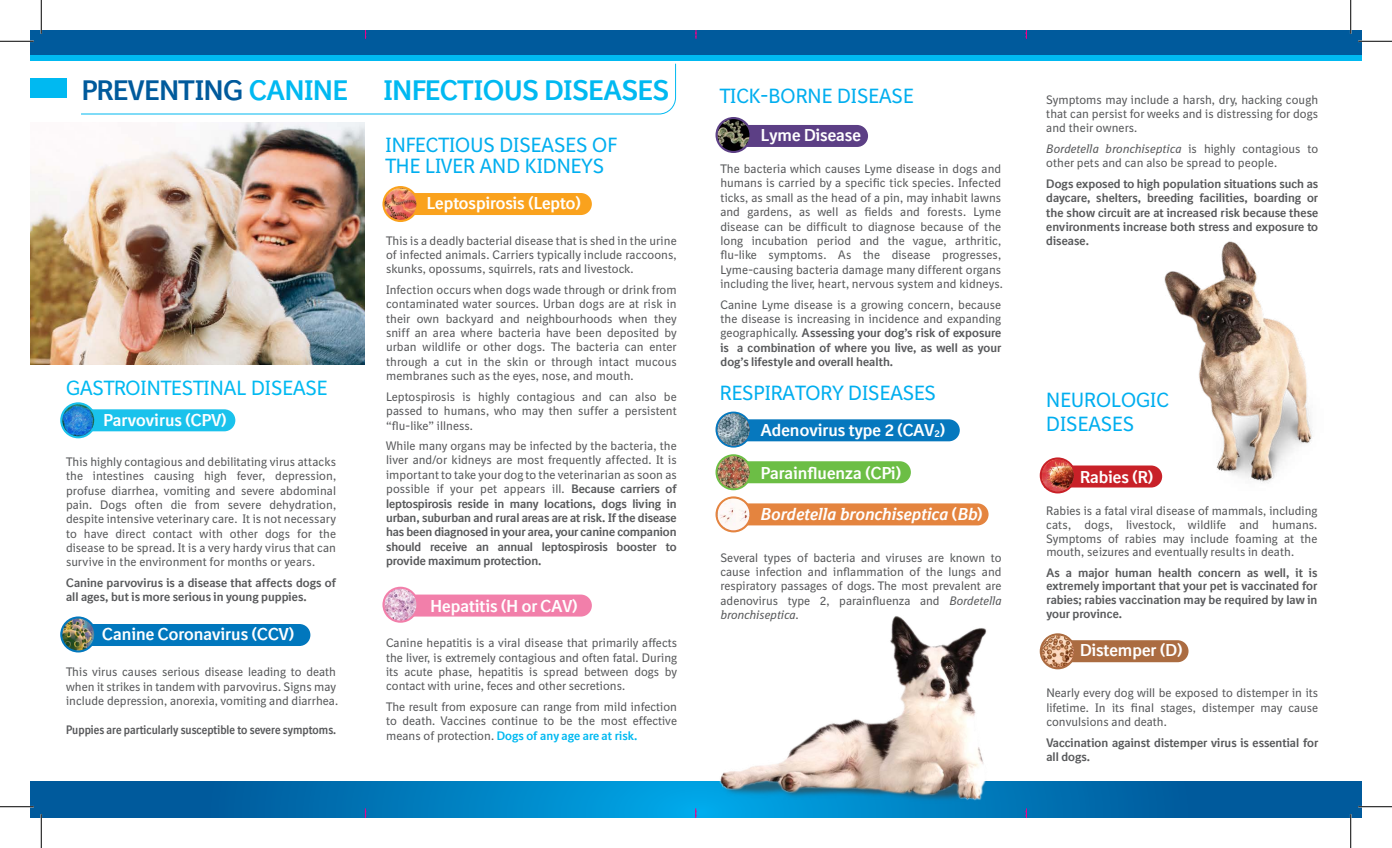
<style>
.page{position:relative;width:1392px;height:848px;background:#fff}
.page>*{position:absolute;margin:0;border:0;box-sizing:border-box;transform-origin:0 0}
.t1{font:700 27.5px "BI Sans NEXT";color:#00b9f1}
.t2{font:700 27.5px "BI Sans NEXT";color:#005a9c}
.t3{font:20px/21.5px "BI Sans NEXT";color:#00aeef}
.t4{font:20px "BI Sans NEXT";color:#00b9f1}
.t5{font:700 16.75px "BI Sans NEXT";color:#fff}
.t6{font:italic 700 16.75px "BI Sans NEXT";color:#fff}
.t7{font:12px/14.4px "BI Sans NEXT";color:#58595b;text-align:justify}
.t8{font:700 12px/14.4px "BI Sans NEXT";color:#58595b;text-align:justify}
.t9{font:700 12px "BI Sans NEXT";color:#58595b;scale:.91 1}
.s1{color:#00b9f1}
.s2{font-style:italic}
.s3{font-weight:400}
.s4{font-size:9.75px}
.s5{font-style:normal}
.s6{font-style:inherit}
.s7{font-weight:700;color:#00b9f1}
</style>
<div class="page">
<svg style="left:30px;top:781px;width:1331px;height:37px;background:#006eaf"></svg>
<div style="left:747px;top:419px;width:212px;height:22px;background:#0678be"></div>
<div style="left:748px;top:503px;width:240px;height:22px;background:#e4843f"></div>
<div style="left:748px;top:461px;width:162px;height:22px;background:#6cbe45"></div>
<div style="left:747px;top:125px;width:120px;height:22px;background:#5c3f85"></div>
<img style="left:30px;top:122px;width:335px;height:242px">
<div style="left:415px;top:193px;width:176px;height:22px;background:#faa21d"></div>
<div style="left:414px;top:594px;width:177px;height:22px;background:#f27faa"></div>
<div style="left:93px;top:409px;width:142px;height:22px;background:#1ac2ec"></div>
<div style="left:92px;top:624px;width:218px;height:22px;background:#0177bd"></div>
<img style="left:1047px;top:241px;width:265px;height:253px">
<svg style="left:81px;top:63px;width:595px;height:52px"></svg>
<div style="left:30px;top:79px;width:37px;height:19px;background:#00b9f1"></div>
<svg style="left:715px;top:117px;width:36px;height:36px"></svg>
<img style="left:717px;top:119px;width:32px;height:32px;border-radius:16px">
<svg style="left:60px;top:402px;width:36px;height:36px"></svg>
<img style="left:62px;top:404px;width:32px;height:32px;border-radius:16px">
<svg style="left:60px;top:616px;width:36px;height:36px"></svg>
<img style="left:62px;top:618px;width:32px;height:32px;border-radius:16px">
<svg style="left:715px;top:496px;width:36px;height:36px"></svg>
<img style="left:717px;top:498px;width:32px;height:32px;border-radius:16px">
<svg style="left:715px;top:411px;width:36px;height:36px"></svg>
<img style="left:717px;top:413px;width:32px;height:32px;border-radius:16px">
<svg style="left:715px;top:454px;width:36px;height:36px"></svg>
<img style="left:717px;top:456px;width:32px;height:32px;border-radius:16px">
<div style="left:1088px;top:640px;width:100px;height:22px;background:#ab6c41"></div>
<div style="left:1071px;top:465px;width:90px;height:22px;background:#c82128"></div>
<svg style="left:1039px;top:457px;width:36px;height:36px"></svg>
<img style="left:1041px;top:459px;width:32px;height:32px;border-radius:16px">
<svg style="left:382px;top:186px;width:36px;height:36px"></svg>
<img style="left:384px;top:188px;width:32px;height:32px;border-radius:16px">
<svg style="left:382px;top:586px;width:36px;height:36px"></svg>
<img style="left:384px;top:588px;width:32px;height:32px;border-radius:16px">
<div style="left:30px;top:41px;width:1331px;height:20px;background:#00b9f1"></div>
<div style="left:30px;top:30px;width:1331px;height:25px;background:#005a9c"></div>
<img style="left:686px;top:616px;width:402px;height:202px">
<svg style="left:1025px;top:30px;width:2px;height:9px"></svg>
<svg style="left:1025px;top:808px;width:2px;height:10px"></svg>
<hr style="left:0;top:40px;width:34px;height:2px;background:#fff">
<hr style="left:1357px;top:40px;width:34px;height:2px;background:#fff">
<hr style="left:0;top:805px;width:34px;height:2px;background:#fff">
<hr style="left:1357px;top:805px;width:34px;height:2px;background:#fff">
<hr style="left:40px;top:0;width:2px;height:34px;background:#fff">
<hr style="left:40px;top:814px;width:2px;height:34px;background:#fff">
<hr style="left:1349px;top:0;width:2px;height:34px;background:#fff">
<hr style="left:1349px;top:814px;width:2px;height:34px;background:#fff">
<hr style="left:0;top:41px;width:34px;height:1px;background:#000">
<hr style="left:1357px;top:41px;width:34px;height:1px;background:#000">
<hr style="left:0;top:806px;width:34px;height:1px;background:#000">
<hr style="left:1357px;top:806px;width:34px;height:1px;background:#000">
<hr style="left:41px;top:0;width:1px;height:34px;background:#000">
<hr style="left:41px;top:814px;width:1px;height:34px;background:#000">
<hr style="left:1350px;top:0;width:1px;height:34px;background:#000">
<hr style="left:1350px;top:814px;width:1px;height:34px;background:#000">
<h1 class="t2" style="left:81px;top:74px;width:268px">PREVENTING <span class="s1">CANINE</span></h1>
<h1 class="t1" style="left:384px;top:74px;width:286px">INFECTIOUS DISEASES</h1>
<h2 class="t3" style="left:719px;top:85px;width:195px">TICK-BORNE DISEASE</h2>
<h3 class="t5" style="left:761px;top:126px;width:101px">Lyme Disease</h3>
<p class="t7" style="left:1046px;top:92px;width:273px">Symptoms may include a harsh, dry, hacking cough that can persist for weeks and is distressing for dogs and their owners.</p>
<p class="t7" style="left:1046px;top:141px;width:273px"><span class="s2">Bordetella bronchiseptica</span> is highly contagious to other pets and can also be spread to people.</p>
<p class="t8" style="left:1046px;top:176px;width:273px">Dogs exposed to high population situations such as daycare, shelters, breeding facilities, boarding or the show circuit are at increased risk because these environments increase both stress and exposure to</p>
<h2 class="t3" style="left:385px;top:134px;width:232px">INFECTIOUS DISEASES OF<br>THE LIVER AND KIDNEYS</h2>
<h3 class="t5" style="left:427px;top:193px;width:155px">Leptospirosis (Lepto)</h3>
<p class="t7" style="left:720px;top:162px;width:284px;text-align:left">The bacteria which causes Lyme disease in dogs and humans is carried by a specific tick species. Infected ticks, as small as the head of a pin, may inhabit lawns and gardens, as well as fields and forests. Lyme disease can be difficult to diagnose because of the long incubation period and the vague, arthritic, flu-like symptoms. As the disease progresses, Lyme-causing bacteria damage many different organs including the liver, heart, nervous system and kidneys.</p>
<p class="t8" style="left:720px;top:297px;width:282px"><span class="s3">Canine Lyme disease is a growing concern, because the disease is increasing in incidence and expanding geographically.</span> Assessing your dog’s risk of exposure is a combination of where you live, as well as your dog’s lifestyle and overall health.</p>
<p class="t7" style="left:386px;top:233px;width:292px">This is a deadly bacterial disease that is shed in the urine</p>
<p class="t8" style="left:1046px;top:234px;width:44px">disease.</p>
<p class="t7" style="left:386px;top:247px;width:292px">of infected animals. Carriers typically include raccoons, skunks, opossums, squirrels, rats and livestock.</p>
<p class="t7" style="left:386px;top:282px;width:292px">Infection occurs when dogs wade through or drink from contaminated water sources. Urban dogs are at risk in their own backyard and neighbourhoods when they sniff an area where bacteria have been deposited by urban wildlife or other dogs. The bacteria can enter through a cut in the skin or through intact mucous membranes such as the eyes, nose, and mouth.</p>
<p class="t7" style="left:386px;top:389px;width:292px">Leptospirosis is highly contagious and can also be passed to humans, who may then suffer a persistent “flu-like” illness.</p>
<p class="t8" style="left:386px;top:438px;width:292px"><span class="s3">While many organs may be infected by the bacteria, the liver and/or kidneys are most frequently affected. It is important to take your dog to the veterinarian as soon as possible if your pet appears ill.</span> Because carriers of leptospirosis reside in many locations, dogs living in urban, suburban and rural areas are at risk. If the disease has been diagnosed in your area, your canine companion should receive an annual leptospirosis booster to provide maximum protection.</p>
<h2 class="t4" style="left:66px;top:376px;width:263px">GASTROINTESTINAL DISEASE</h2>
<h3 class="t5" style="left:103px;top:410px;width:124px">Parvovirus (CPV)</h3>
<p class="t7" style="left:66px;top:454px;width:271px">This highly contagious and debilitating virus attacks the intestines causing high fever, depression, profuse diarrhea, vomiting and severe abdominal pain. Dogs often die from severe dehydration, despite intensive veterinary care. It is not necessary to have direct contact with other dogs for the disease to be spread. It is a very hardy virus that can survive in the environment for months or years.</p>
<p class="t8" style="left:66px;top:575px;width:271px">Canine parvovirus is a disease that affects dogs of all ages, but is more serious in young puppies.</p>
<h2 class="t3" style="left:719px;top:382px;width:218px">RESPIRATORY DISEASES</h2>
<h3 class="t5" style="left:761px;top:420px;width:186px">Adenovirus type 2 (CAV<span class="s4">2</span>)</h3>
<h3 class="t5" style="left:761px;top:462px;width:141px">Parainfluenza (CPi)</h3>
<h3 class="t6" style="left:761px;top:504px;width:223px">Bordetella bronchiseptica <span class="s5">(</span><span class="s6">Bb</span><span class="s5">)</span></h3>
<h2 class="t3" style="left:1046px;top:387px;width:124px;line-height:24px">NEUROLOGIC<br>DISEASES</h2>
<h3 class="t5" style="left:1079px;top:467px;width:75px">Rabies (R)</h3>
<p class="t7" style="left:1046px;top:504px;width:273px;line-height:13.8px">Rabies is a fatal viral disease of mammals, including cats, dogs, livestock, wildlife and humans.<br>Symptoms of rabies may include foaming at the mouth, seizures and eventually results in death.</p>
<p class="t8" style="left:1046px;top:565px;width:272px;line-height:13.8px">As a major human health concern as well, it is extremely important that your pet is vaccinated for rabies; rabies vaccination may be required by law in your province.</p>
<p class="t7" style="left:720px;top:550px;width:282px">Several types of bacteria and viruses are known to cause infection and inflammation of the lungs and respiratory passages of dogs. The most prevalent are adenovirus type 2, parainfluenza and <span class="s2">Bordetella bronchiseptica.</span></p>
<h3 class="t5" style="left:430px;top:596px;width:148px">Hepatitis (H or CAV)</h3>
<h3 class="t5" style="left:102px;top:624px;width:193px">Canine Coronavirus (CCV)</h3>
<p class="t7" style="left:66px;top:664px;width:273px;text-align:left">This virus causes serious disease leading to death when it strikes in tandem with parvovirus. Signs may include depression, anorexia, vomiting and diarrhea.</p>
<p class="t9" style="left:66px;top:722px;width:298px">Puppies are particularly susceptible to severe symptoms.</p>
<p class="t7" style="left:386px;top:636px;width:292px">Canine hepatitis is a viral disease that primarily affects the liver, is extremely contagious and often fatal. During its acute phase, hepatitis is spread between dogs by contact with urine, feces and other secretions.</p>
<p class="t7" style="left:386px;top:699px;width:292px">The result from exposure can range from mild infection to death. Vaccines continue to be the most effective means of protection. <span class="s7">Dogs of any age are at risk.</span></p>
<h3 class="t5" style="left:1079px;top:640px;width:104px">Distemper (D)</h3>
<p class="t7" style="left:1046px;top:685px;width:273px">Nearly every dog will be exposed to distemper in its lifetime. In its final stages, distemper may cause convulsions and death.</p>
<p class="t8" style="left:1046px;top:735px;width:273px">Vaccination against distemper virus is essential for all dogs.</p>
</div>
